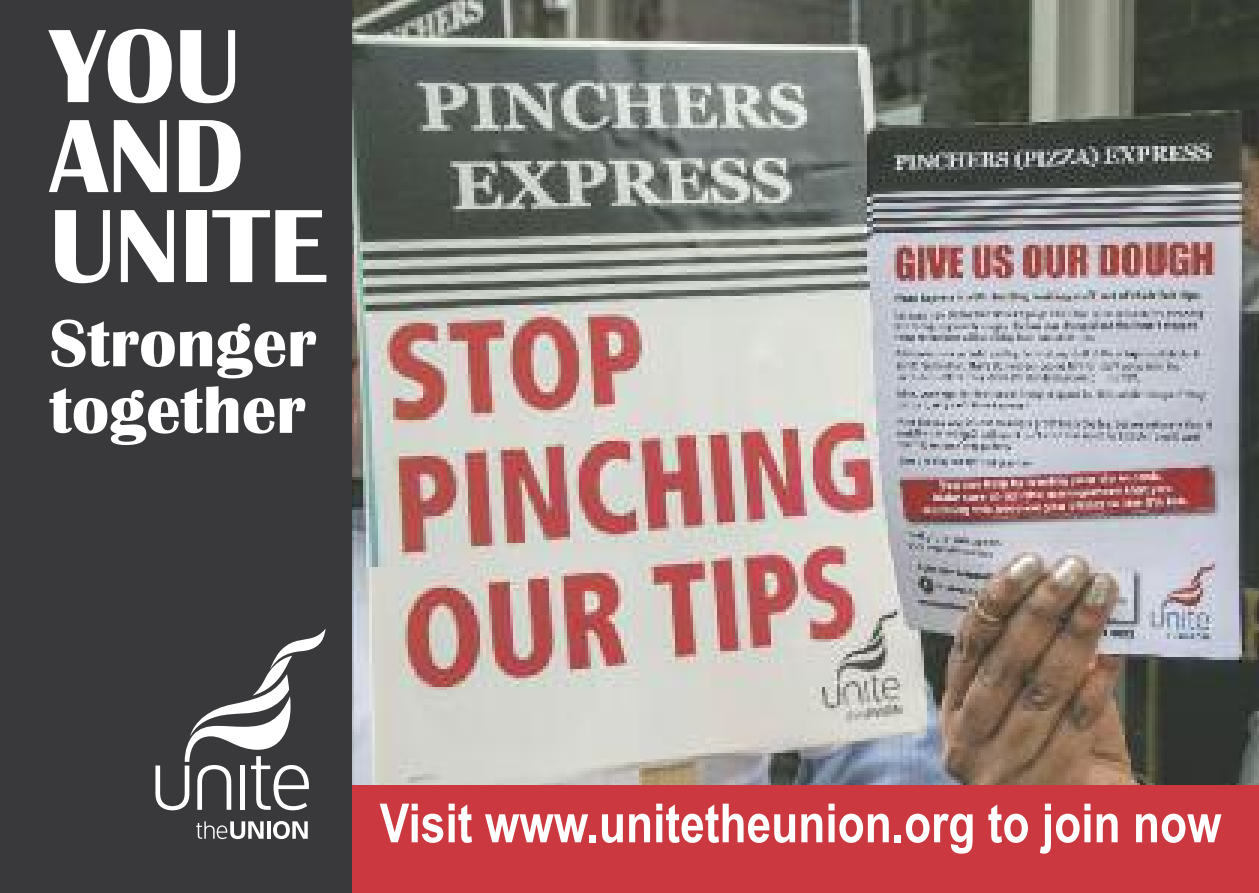
<style>
.page{position:relative;width:1259px;height:893px;background:#fff}
.page>*{position:absolute;margin:0;border:0;box-sizing:border-box;transform-origin:0 0}
.t1{font:700 108px/90px "Britannic";color:#fff}
.t2{font:700 69px/66.6px "Britannic";color:#fff}
.t3{font:700 54px "Arial Narrow";color:#fff}
</style>
<div class="page">
<div style="left:0;top:0;width:352px;height:893px;background:#39383a"></div>
<img style="left:352px;top:0;width:907px;height:785px">
<hr style="left:267px;top:821px;width:3px;height:18px;background:#fff">
<svg style="left:273px;top:821px;width:35px;height:18px"></svg>
<svg style="left:196px;top:821px;width:68px;height:18px"></svg>
<svg style="left:155px;top:629px;width:170px;height:181px"></svg>
<div style="left:352px;top:785px;width:907px;height:108px;background:#cc383f"></div>
<h1 class="t1" style="left:50px;top:20px;width:279px">YOU<br>AND<br>UNITE</h1>
<p class="t2" style="left:50px;top:309px;width:268px">Stronger together</p>
<p class="t3" style="left:380px;top:792px;width:843px">Visit www.unitetheunion.org to join now</p>
</div>
